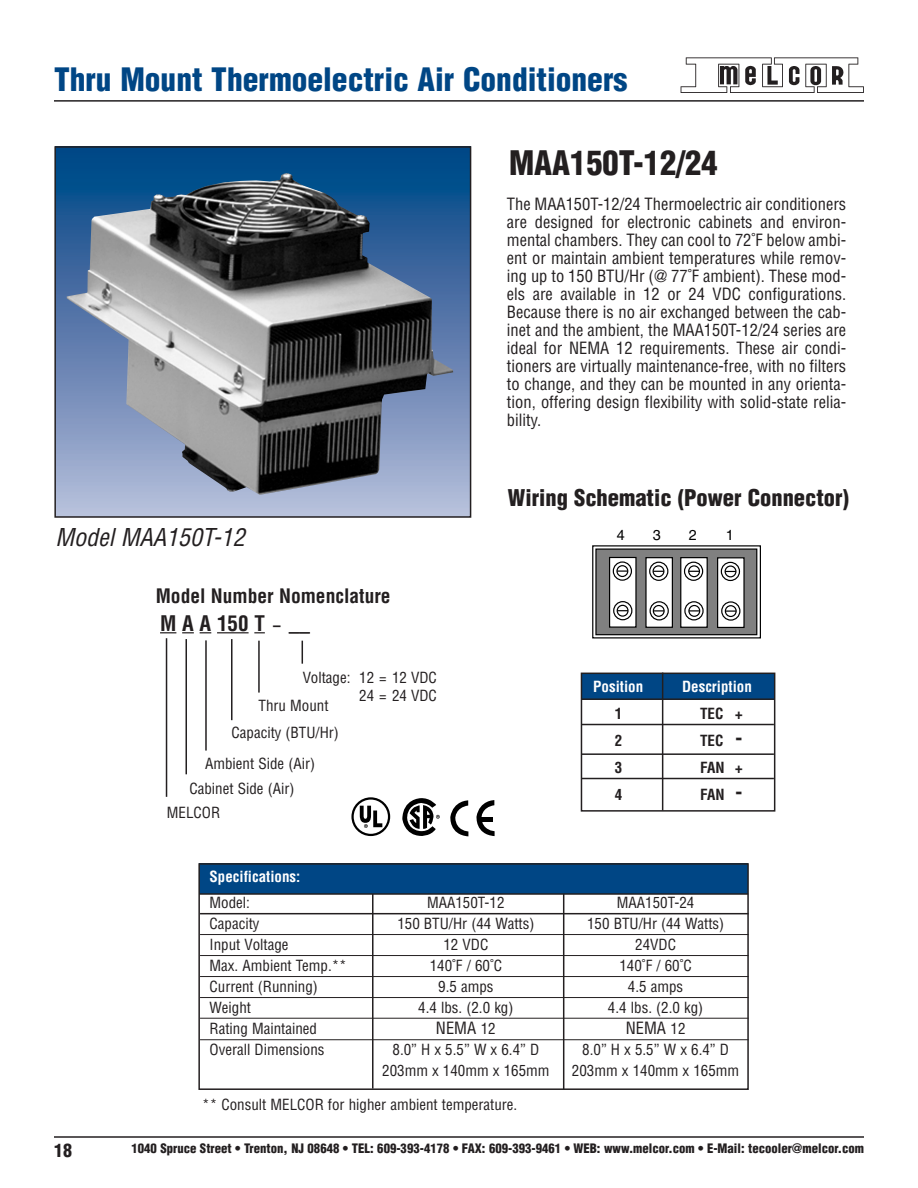
<style>
.page{position:relative;width:918px;height:1188px;background:#fff}
.page>*{position:absolute;margin:0;border:0;box-sizing:border-box;transform-origin:0 0}
.t1{font:900 condensed 33px "Helvetica";color:#231f20}
.t2{font:900 condensed 31.5px "Helvetica";color:#004685}
.t3{font:italic condensed 24px "Helvetica";color:#231f20}
.t4{font:900 condensed 22.5px "Helvetica";color:#231f20}
.t5{font:700 condensed 21px "Helvetica";letter-spacing:.275em;color:#231f20}
.t6{font:700 condensed 19.5px "Helvetica";color:#231f20}
.t7{font:900 condensed 18px "Helvetica";color:#231f20}
.t8{font:condensed 16.5px/18px "Helvetica";color:#231f20;text-align:justify}
.t9{font:condensed 15px/18px "Helvetica";color:#231f20;text-align:right}
.t10{font:700 condensed 15px "Helvetica";color:#fff}
.t11{font:700 condensed 15px "Helvetica";color:#231f20}
.t12{font:14.4px "Helvetica";color:#000}
.t13{font:900 condensed 12.75px "Helvetica";color:#231f20}
.s1{font-size:15px}
.s2{font-size:22.5px}
</style>
<div class="page">
<img style="left:680px;top:57px;width:184px;height:36px">
<hr style="left:54px;top:1136px;width:810px;height:2px;background:#231f20">
<hr style="left:54px;top:100px;width:810px;height:2px;background:#231f20">
<div style="left:582px;top:673px;width:193px;height:27px;background:#004685"></div>
<hr style="left:582px;top:698px;width:192px;height:2px;background:#231f20">
<hr style="left:582px;top:724px;width:192px;height:1px;background:#231f20">
<hr style="left:582px;top:753px;width:192px;height:2px;background:#231f20">
<hr style="left:582px;top:778px;width:192px;height:1px;background:#231f20">
<div style="left:581px;top:673px;width:194px;height:139px;border:2px solid #231f20"></div>
<div style="left:595px;top:548px;width:162px;height:87px;background:#808080;border:1px solid #000"></div>
<div style="left:609px;top:557px;width:28px;height:71px;background:#fff;border:1px solid #000"></div>
<svg style="left:613px;top:561px;width:19px;height:20px"></svg>
<svg style="left:613px;top:601px;width:19px;height:19px"></svg>
<div style="left:645px;top:557px;width:28px;height:71px;background:#fff;border:1px solid #000"></div>
<svg style="left:649px;top:562px;width:19px;height:19px"></svg>
<svg style="left:650px;top:601px;width:19px;height:20px"></svg>
<div style="left:680px;top:557px;width:28px;height:71px;background:#fff;border:1px solid #000"></div>
<svg style="left:684px;top:562px;width:19px;height:19px"></svg>
<svg style="left:684px;top:601px;width:20px;height:19px"></svg>
<div style="left:717px;top:557px;width:28px;height:71px;background:#fff;border:1px solid #000"></div>
<svg style="left:721px;top:562px;width:19px;height:19px"></svg>
<svg style="left:721px;top:601px;width:19px;height:20px"></svg>
<div style="left:592px;top:545px;width:169px;height:93px;border:1px solid #000"></div>
<svg style="left:616px;top:565px;width:12px;height:12px"></svg>
<svg style="left:617px;top:570px;width:11px;height:2px"></svg>
<svg style="left:617px;top:605px;width:12px;height:12px"></svg>
<svg style="left:653px;top:565px;width:11px;height:12px"></svg>
<svg style="left:653px;top:605px;width:12px;height:12px"></svg>
<svg style="left:653px;top:610px;width:11px;height:2px"></svg>
<svg style="left:688px;top:565px;width:12px;height:12px"></svg>
<svg style="left:688px;top:605px;width:12px;height:12px"></svg>
<svg style="left:689px;top:610px;width:11px;height:2px"></svg>
<svg style="left:725px;top:565px;width:12px;height:12px"></svg>
<svg style="left:725px;top:605px;width:12px;height:12px"></svg>
<svg style="left:725px;top:610px;width:11px;height:2px"></svg>
<hr style="left:662px;top:673px;width:1px;height:138px;background:#231f20">
<div style="left:200px;top:863px;width:548px;height:31px;background:#004685"></div>
<div style="left:198px;top:863px;width:551px;height:227px;border:2px solid #231f20"></div>
<hr style="left:200px;top:913px;width:549px;height:1px;background:#231f20">
<hr style="left:200px;top:934px;width:549px;height:1px;background:#231f20">
<hr style="left:200px;top:955px;width:549px;height:1px;background:#231f20">
<hr style="left:200px;top:976px;width:549px;height:1px;background:#231f20">
<hr style="left:200px;top:997px;width:549px;height:1px;background:#231f20">
<hr style="left:200px;top:1018px;width:549px;height:1px;background:#231f20">
<hr style="left:200px;top:1039px;width:549px;height:1px;background:#231f20">
<div style="left:55px;top:147px;width:416px;height:370px;background:linear-gradient(to bottom,#003f82,#b8bad9)"></div>
<img style="left:67px;top:173px;width:386px;height:322px">
<div style="left:54px;top:146px;width:417px;height:372px;border:2px solid #231f20"></div>
<hr style="left:372px;top:894px;width:2px;height:195px;background:#231f20">
<hr style="left:563px;top:894px;width:1px;height:195px;background:#231f20">
<svg style="left:160px;top:632px;width:16px;height:1px"></svg>
<svg style="left:182px;top:632px;width:12px;height:1px"></svg>
<hr style="left:217px;top:632px;width:32px;height:1px;background:#231f20">
<svg style="left:289px;top:632px;width:21px;height:1px"></svg>
<hr style="left:166px;top:638px;width:1px;height:159px;background:#231f20">
<hr style="left:186px;top:639px;width:1px;height:135px;background:#231f20">
<hr style="left:205px;top:640px;width:2px;height:111px;background:#231f20">
<hr style="left:231px;top:639px;width:2px;height:81px;background:#231f20">
<hr style="left:258px;top:641px;width:2px;height:52px;background:#231f20">
<svg style="left:302px;top:641px;width:1px;height:23px"></svg>
<hr style="left:199px;top:893px;width:549px;height:2px;background:#231f20">
<div style="left:351px;top:797px;width:39px;height:39px;border:2px solid #000;border-radius:50%"></div>
<svg style="left:360px;top:806px;width:22px;height:22px"></svg>
<svg style="left:402px;top:798px;width:38px;height:38px"></svg>
<svg style="left:450px;top:800px;width:18px;height:36px"></svg>
<svg style="left:476px;top:800px;width:19px;height:36px"></svg>
<div style="left:480px;top:817px;width:13px;height:5px;background:#000"></div>
<h2 class="t2" style="left:54px;top:68px;width:575px">Thru Mount Thermoelectric Air Conditioners</h2>
<h3 class="t3" style="left:55px;top:528px;width:191px">Model MAA150T-12</h3>
<p class="t6" style="left:156px;top:588px;width:236px">Model Number Nomenclature</p>
<p class="t5" style="left:160px;top:615px;width:151px">MAA150T <span class="s1">–</span> __</p>
<p class="t9" style="left:303px;top:670px;width:136px">Voltage: 12 = 12 VDC<br>24 = 24 VDC</p>
<p class="t9" style="left:259px;top:698px;width:71px">Thru Mount</p>
<p class="t9" style="left:232px;top:725px;width:109px">Capacity (BTU/Hr)</p>
<p class="t9" style="left:205px;top:756px;width:111px">Ambient Side (Air)</p>
<p class="t9" style="left:189px;top:781px;width:106px">Cabinet Side (Air)</p>
<p class="t9" style="left:167px;top:805px;width:55px">MELCOR</p>
<h1 class="t1" style="left:509px;top:150px;width:210px">MAA150T-12/24</h1>
<p class="t8" style="left:507px;top:197px;width:341px">The MAA150T-12/24 Thermoelectric air conditioners are designed for electronic cabinets and environ&shy;mental chambers. They can cool to 72˚F below ambi&shy;ent or maintain ambient temperatures while remov&shy;ing up to 150 BTU/Hr (@ 77˚F ambient). These mod&shy;els are available in 12 or 24 VDC configurations.<br>Because there is no air exchanged between the cab&shy;inet and the ambient, the MAA150T-12/24 series are ideal for NEMA 12 requirements. These air condi&shy;tioners are virtually maintenance-free, with no filters to change, and they can be mounted in any orienta&shy;tion, offering design flexibility with solid-state relia&shy;bility.</p>
<h3 class="t4" style="left:508px;top:489px;width:343px">Wiring Schematic (Power Connector)</h3>
<p class="t12" style="left:617px;top:530px;width:10px">4</p>
<p class="t12" style="left:653px;top:530px;width:10px">3</p>
<p class="t12" style="left:689px;top:530px;width:10px">2</p>
<p class="t12" style="left:726px;top:530px;width:10px">1</p>
<p class="t10" style="left:593px;top:681px;width:51px">Position</p>
<p class="t10" style="left:682px;top:681px;width:71px">Description</p>
<p class="t11" style="left:615px;top:708px;width:9px">1</p>
<p class="t11" style="left:700px;top:708px;width:44px">TEC +</p>
<p class="t11" style="left:615px;top:735px;width:9px">2</p>
<p class="t11" style="left:700px;top:735px;width:44px">TEC <span class="s2">-</span></p>
<p class="t11" style="left:615px;top:762px;width:9px">3</p>
<p class="t11" style="left:700px;top:762px;width:44px">FAN +</p>
<p class="t11" style="left:615px;top:789px;width:9px">4</p>
<p class="t11" style="left:700px;top:789px;width:44px">FAN <span class="s2">-</span></p>
<p class="t10" style="left:210px;top:871px;width:92px">Specifications:</p>
<p class="t9" style="left:210px;top:895px;width:42px">Model:</p>
<p class="t9" style="left:427px;top:895px;width:79px">MAA150T-12</p>
<p class="t9" style="left:617px;top:895px;width:79px">MAA150T-24</p>
<p class="t9" style="left:210px;top:916px;width:51px">Capacity</p>
<p class="t9" style="left:397px;top:916px;width:139px">150 BTU/Hr (44 Watts)</p>
<p class="t9" style="left:587px;top:916px;width:139px">150 BTU/Hr (44 Watts)</p>
<p class="t9" style="left:210px;top:937px;width:80px">Input Voltage</p>
<p class="t9" style="left:443px;top:937px;width:46px">12 VDC</p>
<p class="t9" style="left:635px;top:937px;width:42px">24VDC</p>
<p class="t9" style="left:210px;top:958px;width:139px">Max. Ambient Temp.**</p>
<p class="t9" style="left:430px;top:958px;width:74px">140˚F / 60˚C</p>
<p class="t9" style="left:619px;top:958px;width:74px">140˚F / 60˚C</p>
<p class="t9" style="left:210px;top:979px;width:110px">Current (Running)</p>
<p class="t9" style="left:438px;top:979px;width:57px">9.5 amps</p>
<p class="t9" style="left:628px;top:979px;width:57px">4.5 amps</p>
<p class="t9" style="left:210px;top:1000px;width:43px">Weight</p>
<p class="t9" style="left:418px;top:1000px;width:97px">4.4 lbs. (2.0 kg)</p>
<p class="t9" style="left:608px;top:1000px;width:97px">4.4 lbs. (2.0 kg)</p>
<p class="t9" style="left:210px;top:1021px;width:109px">Rating Maintained</p>
<p class="t8" style="left:436px;top:1021px;width:61px">NEMA <span class="s1">12</span></p>
<p class="t8" style="left:626px;top:1021px;width:61px">NEMA <span class="s1">12</span></p>
<p class="t9" style="left:210px;top:1042px;width:116px">Overall Dimensions</p>
<p class="t9" style="left:393px;top:1042px;width:148px">8.0” H x 5.5” W x 6.4” D</p>
<p class="t9" style="left:582px;top:1042px;width:148px">8.0” H x 5.5” W x 6.4” D</p>
<p class="t9" style="left:382px;top:1063px;width:169px">203mm x 140mm x 165mm</p>
<p class="t9" style="left:572px;top:1063px;width:169px">203mm x 140mm x 165mm</p>
<p class="t9" style="left:202px;top:1096px;width:317px">** Consult MELCOR for higher ambient temperature.</p>
<p class="t7" style="left:54px;top:1144px;width:19px">18</p>
<p class="t13" style="left:131px;top:1144px;width:734px">1040 Spruce Street • Trenton, NJ 08648 • TEL: 609-393-4178 • FAX: 609-393-9461 • WEB: www.melcor.com • E-Mail: tecooler@melcor.com</p>
</div>
